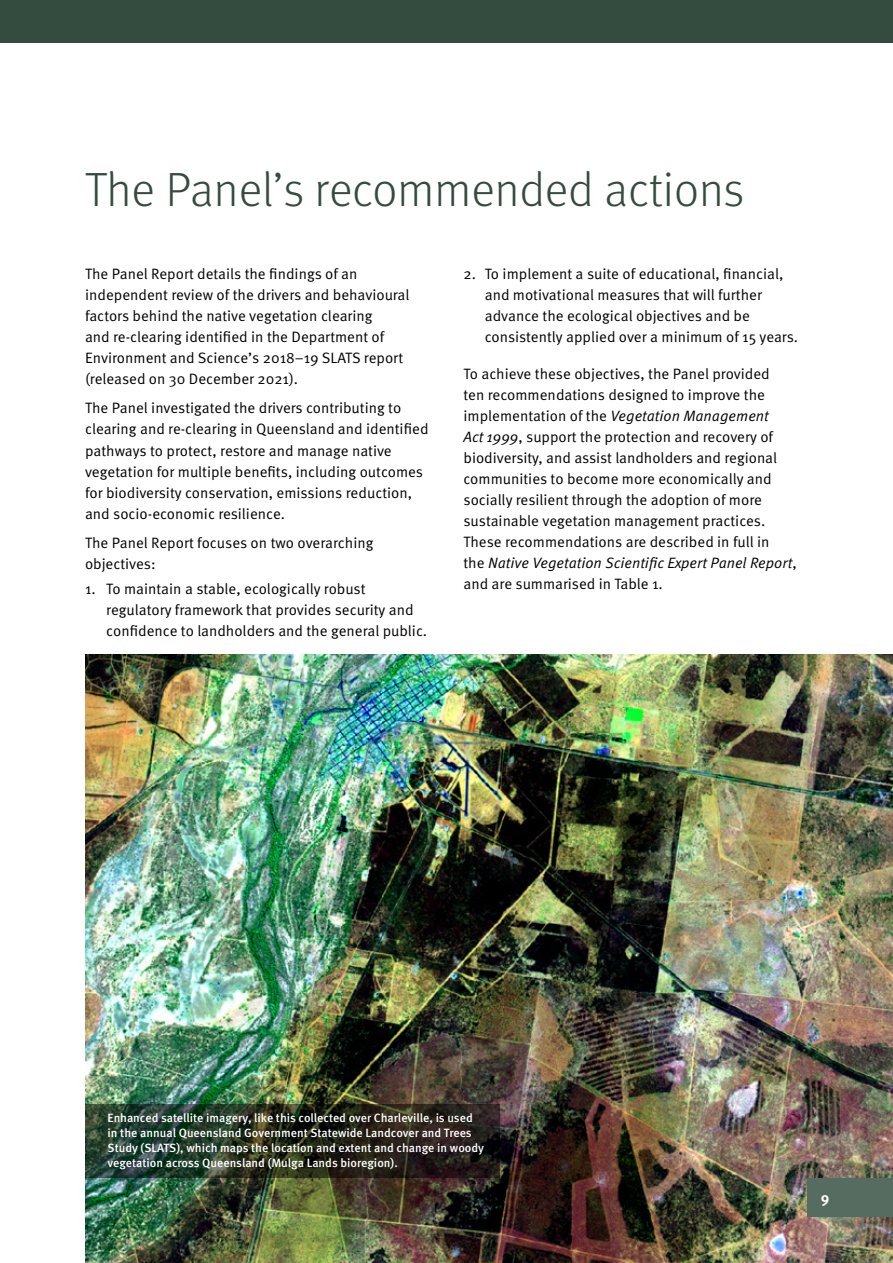
<style>
.page{position:relative;width:893px;height:1263px;background:#fff}
.page>*{position:absolute;margin:0;border:0;box-sizing:border-box;transform-origin:0 0}
.t1{font:300 48px "Meta OT";color:#344b3f}
.t2{font:15px/21px "Meta OT Norm";color:#000}
.t3{font:15px "Meta OT Norm Ita";color:#000}
.t4{font:700 15px "Meta OT";color:#fff}
.t5{font:500 12px/15px "Meta OT";color:#fff}
.s1{font-family:"Meta OT Norm"}
.s2{font-family:"Meta OT Norm Ita"}
</style>
<div class="page">
<img style="left:85px;top:655px;width:808px;height:608px">
<img style="left:85px;top:1104px;width:415px;height:73px">
<div style="left:808px;top:1178px;width:85px;height:38px;background:#566c60"></div>
<div style="left:0;top:0;width:893px;height:43px;background:#344b3f"></div>
<h1 class="t1" style="left:85px;top:162px;width:661px">The Panel’s recommended actions</h1>
<p class="t2" style="left:85px;top:263px;width:326px">The Panel Report details the findings of an independent review of the drivers and behavioural factors behind the native vegetation clearing<br>and re-clearing identified in the Department of Environment and Science’s 2018–19 SLATS report (released on 30 December 2021).</p>
<p class="t2" style="left:85px;top:398px;width:345px">The Panel investigated the drivers contributing to clearing and re-clearing in Queensland and identified pathways to protect, restore and manage native vegetation for multiple benefits, including outcomes for biodiversity conservation, emissions reduction, and socio-economic resilience.</p>
<p class="t2" style="left:85px;top:532px;width:290px">The Panel Report focuses on two overarching objectives:</p>
<p class="t2" style="left:106px;top:579px;width:322px;text-indent:-21px">1. To maintain a stable, ecologically robust regulatory framework that provides security and confidence to landholders and the general public.</p>
<p class="t2" style="left:485px;top:263px;width:315px;text-indent:-21px">2. To implement a suite of educational, financial, and motivational measures that will further advance the ecological objectives and be consistently applied over a minimum of 15 years.</p>
<p class="t2" style="left:463px;top:363px;width:308px">To achieve these objectives, the Panel provided ten recommendations designed to improve the</p>
<p class="t3" style="left:463px;top:407px;width:307px"><span class="s1">implementation of the</span> Vegetation Management</p>
<p class="t2" style="left:463px;top:426px;width:315px"><span class="s2">Act 1999</span>, support the protection and recovery of biodiversity, and assist landholders and regional communities to become more economically and socially resilient through the adoption of more sustainable vegetation management practices.<br>These recommendations are described in full in</p>
<p class="t3" style="left:463px;top:554px;width:335px"><span class="s1">the</span> Native Vegetation Scientific Expert Panel Report<span class="s1">,</span></p>
<p class="t2" style="left:463px;top:573px;width:201px">and are summarised in Table 1.</p>
<p class="t5" style="left:108px;top:1110px;width:378px">Enhanced satellite imagery, like this collected over Charleville, is used in the annual Queensland Government Statewide Landcover and Trees Study (SLATS), which maps the location and extent and change in woody vegetation across Queensland (Mulga Lands bioregion).</p>
<p class="t4" style="left:821px;top:1188px;width:10px">9</p>
</div>
